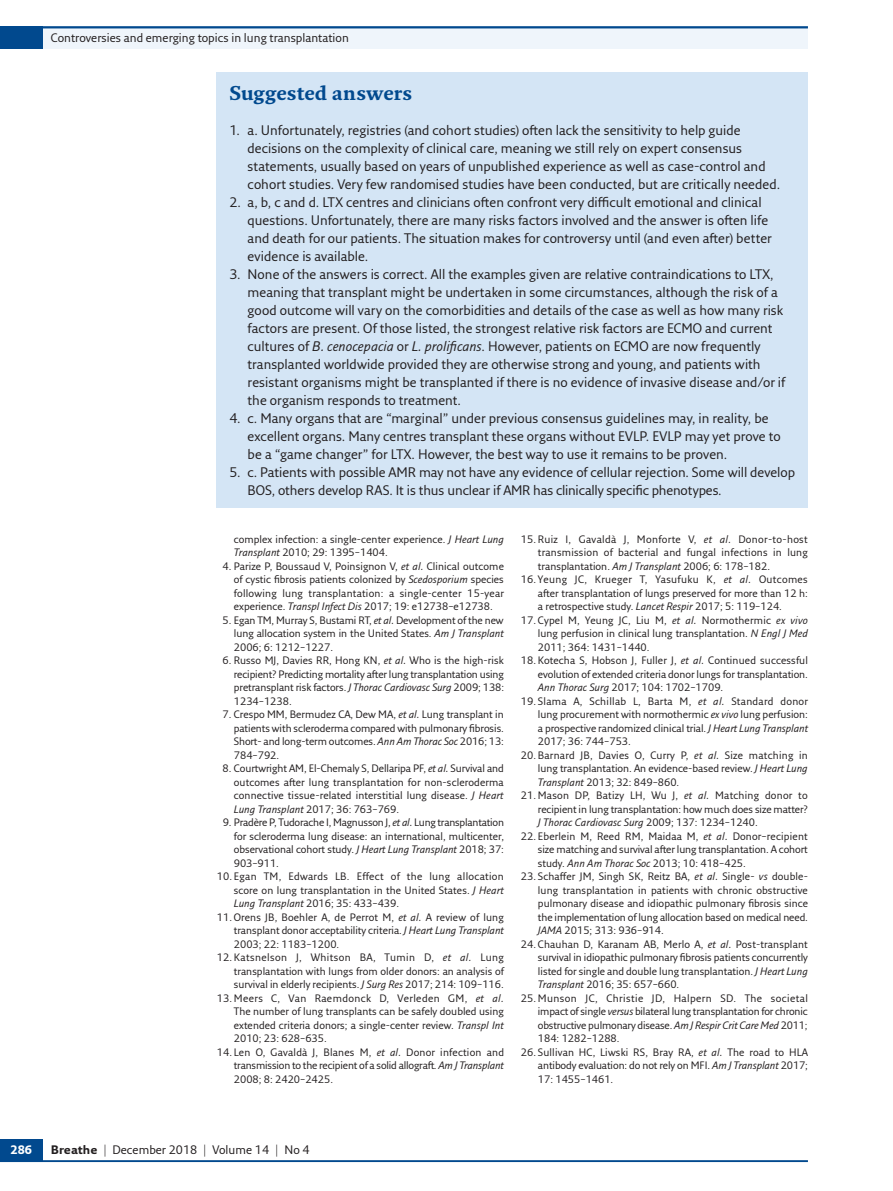
<style>
.page{position:relative;width:893px;height:1191px;background:#fff}
.page>*{position:absolute;margin:0;border:0;box-sizing:border-box;transform-origin:0 0}
.t1{font:700 19.5px "Fresco Std";letter-spacing:-.005em;color:#01498e}
.t2{font:13.5px/18px "Fresco Sans Pro";color:#231f20}
.t3{font:12px "Fresco Sans Pro";color:#231f20}
.t4{font:700 12px "Fresco Sans Pro";color:#fff}
.t5{font:10.5px/13.5px "Fresco Sans Pro";color:#231f20;text-align:justify}
.s1{font-style:italic}
.s2{font-weight:700}
</style>
<div class="page">
<hr style="left:0;top:1160px;width:808px;height:2px;background:#01498e">
<div style="left:0;top:1138px;width:43px;height:23px;background:#01498e"></div>
<div style="left:0;top:26px;width:808px;height:23px;background:#eff5fb"></div>
<hr style="left:0;top:26px;width:808px;height:2px;background:#01498e">
<div style="left:0;top:26px;width:43px;height:23px;background:#01498e"></div>
<div style="left:217px;top:72px;width:591px;height:435px;background:#d4e5f5"></div>
<p class="t3" style="left:51px;top:30px;width:299px">Controversies and emerging topics in lung transplantation</p>
<h1 class="t1" style="left:230px;top:80px;width:184px">Suggested answers</h1>
<p class="t2" style="left:248px;top:121px;width:534px;text-indent:-18px">1. a. Unfortunately, registries (and cohort studies) often lack the sensitivity to help guide decisions on the complexity of clinical care, meaning we still rely on expert consensus statements, usually based on years of unpublished experience as well as case-control and cohort studies. Very few randomised studies have been conducted, but are critically needed.</p>
<p class="t2" style="left:248px;top:193px;width:526px;text-indent:-18px">2. a, b, c and d. LTX centres and clinicians often confront very difficult emotional and clinical questions. Unfortunately, there are many risks factors involved and the answer is often life and death for our patients. The situation makes for controversy until (and even after) better evidence is available.</p>
<p class="t2" style="left:248px;top:265px;width:539px;text-indent:-18px">3. None of the answers is correct. All the examples given are relative contraindications to LTX, meaning that transplant might be undertaken in some circumstances, although the risk of a good outcome will vary on the comorbidities and details of the case as well as how many risk factors are present. Of those listed, the strongest relative risk factors are ECMO and current cultures of <span class="s1">B. cenocepacia</span> or <span class="s1">L. prolificans</span>. However, patients on ECMO are now frequently transplanted worldwide provided they are otherwise strong and young, and patients with resistant organisms might be transplanted if there is no evidence of invasive disease and/or if the organism responds to treatment.</p>
<p class="t2" style="left:248px;top:408px;width:535px;text-indent:-18px">4. c. Many organs that are “marginal” under previous consensus guidelines may, in reality, be excellent organs. Many centres transplant these organs without EVLP. EVLP may yet prove to be a “game changer” for LTX. However, the best way to use it remains to be proven.</p>
<p class="t2" style="left:248px;top:462px;width:549px;text-indent:-18px">5. c. Patients with possible AMR may not have any evidence of cellular rejection. Some will develop<br>BOS, others develop RAS. It is thus unclear if AMR has clinically specific phenotypes.</p>
<p class="t5" style="left:234px;top:532px;width:272px">complex infection: a single-center experience. <span class="s1">J Heart Lung<br>Transplant</span> 2010; 29: 1395–1404.</p>
<p class="t5" style="left:234px;top:559px;width:272px;text-indent:-11px">4. Parize P, Boussaud V, Poinsignon V, <span class="s1">et al.</span> Clinical outcome of cystic fibrosis patients colonized by <span class="s1">Scedosporium</span> species following lung transplantation: a single-center 15-year experience. <span class="s1">Transpl Infect Dis</span> 2017; 19: e12738–e12738.</p>
<p class="t5" style="left:234px;top:613px;width:271px;text-indent:-11px">5. Egan TM, Murray S, Bustami RT, <span class="s1">et al.</span> Development of the new lung allocation system in the United States. <span class="s1">Am J Transplant </span>2006; 6: 1212–1227.</p>
<p class="t5" style="left:234px;top:653px;width:272px;text-indent:-11px">6. Russo MJ, Davies RR, Hong KN, <span class="s1">et al.</span> Who is the high-risk recipient? Predicting mortality after lung transplantation using pretransplant risk factors. <span class="s1">J Thorac Cardiovasc Surg</span> 2009; 138:<br>1234–1238.</p>
<p class="t5" style="left:234px;top:707px;width:272px;text-indent:-11px">7. Crespo MM, Bermudez CA, Dew MA, <span class="s1">et al.</span> Lung transplant in patients with scleroderma compared with pulmonary fibrosis.<br>Short- and long-term outcomes. <span class="s1">Ann Am Thorac Soc</span> 2016; 13:<br>784–792.</p>
<p class="t5" style="left:234px;top:761px;width:271px;text-indent:-11px">8. Courtwright AM, El-Chemaly S, Dellaripa PF, <span class="s1">et al.</span> Survival and outcomes after lung transplantation for non-scleroderma connective tissue-related interstitial lung disease. <span class="s1">J Heart Lung Transplant</span> 2017; 36: 763–769.</p>
<p class="t5" style="left:234px;top:815px;width:272px;text-indent:-11px">9. Pradère P, Tudorache I, Magnusson J, <span class="s1">et al.</span> Lung transplantation for scleroderma lung disease: an international, multicenter, observational cohort study. <span class="s1">J Heart Lung Transplant</span> 2018; 37:<br>903–911.</p>
<p class="t5" style="left:234px;top:869px;width:272px;text-indent:-17px">10. Egan TM, Edwards LB. Effect of the lung allocation score on lung transplantation in the United States. <span class="s1">J Heart Lung Transplant</span> 2016; 35: 433–439.</p>
<p class="t5" style="left:234px;top:910px;width:272px;text-indent:-17px">11. Orens JB, Boehler A, de Perrot M, <span class="s1">et al.</span> A review of lung transplant donor acceptability criteria. <span class="s1">J Heart Lung Transplant </span>2003; 22: 1183–1200.</p>
<p class="t5" style="left:234px;top:950px;width:272px;text-indent:-17px">12. Katsnelson J, Whitson BA, Tumin D, <span class="s1">et al.</span> Lung transplantation with lungs from older donors: an analysis of survival in elderly recipients. <span class="s1">J Surg Res</span> 2017; 214: 109–116.</p>
<p class="t5" style="left:234px;top:991px;width:272px;text-indent:-17px">13. Meers C, Van Raemdonck D, Verleden GM, <span class="s1">et al.<br></span>The number of lung transplants can be safely doubled using extended criteria donors; a single-center review. <span class="s1">Transpl Int </span>2010; 23: 628–635.</p>
<p class="t5" style="left:234px;top:1045px;width:272px;text-indent:-17px">14. Len O, Gavaldà J, Blanes M, <span class="s1">et al.</span> Donor infection and transmission to the recipient of a solid allograft. <span class="s1">Am J Transplant </span>2008; 8: 2420–2425.</p>
<p class="t5" style="left:538px;top:532px;width:271px;text-indent:-17px">15. Ruiz I, Gavaldà J, Monforte V, <span class="s1">et al.</span> Donor-to-host transmission of bacterial and fungal infections in lung transplantation. <span class="s1">Am J Transplant</span> 2006; 6: 178–182.</p>
<p class="t5" style="left:538px;top:572px;width:272px;text-indent:-17px">16. Yeung JC, Krueger T, Yasufuku K, <span class="s1">et al.</span> Outcomes after transplantation of lungs preserved for more than 12 h: a retrospective study. <span class="s1">Lancet Respir</span> 2017; 5: 119–124.</p>
<p class="t5" style="left:538px;top:613px;width:271px;text-indent:-17px">17. Cypel M, Yeung JC, Liu M, <span class="s1">et al.</span> Normothermic <span class="s1">ex vivo </span>lung perfusion in clinical lung transplantation. <span class="s1">N Engl J Med </span>2011; 364: 1431–1440.</p>
<p class="t5" style="left:538px;top:653px;width:272px;text-indent:-17px">18. Kotecha S, Hobson J, Fuller J, <span class="s1">et al.</span> Continued successful evolution of extended criteria donor lungs for transplantation.<br><span class="s1">Ann Thorac Surg</span> 2017; 104: 1702–1709.</p>
<p class="t5" style="left:538px;top:694px;width:272px;text-indent:-17px">19. Slama A, Schillab L, Barta M, <span class="s1">et al.</span> Standard donor lung procurement with normothermic <span class="s1">ex vivo</span> lung perfusion: a prospective randomized clinical trial. <span class="s1">J Heart Lung Transplant </span>2017; 36: 744–753.</p>
<p class="t5" style="left:538px;top:748px;width:271px;text-indent:-17px">20. Barnard JB, Davies O, Curry P, <span class="s1">et al.</span> Size matching in lung transplantation. An evidence-based review. <span class="s1">J Heart Lung Transplant</span> 2013; 32: 849–860.</p>
<p class="t5" style="left:538px;top:788px;width:272px;text-indent:-17px">21. Mason DP, Batizy LH, Wu J, <span class="s1">et al.</span> Matching donor to recipient in lung transplantation: how much does size matter?<br><span class="s1">J Thorac Cardiovasc Surg</span> 2009; 137: 1234–1240.</p>
<p class="t5" style="left:538px;top:829px;width:271px;text-indent:-17px">22. Eberlein M, Reed RM, Maidaa M, <span class="s1">et al.</span> Donor–recipient size matching and survival after lung transplantation. A cohort study. <span class="s1">Ann Am Thorac Soc</span> 2013; 10: 418–425.</p>
<p class="t5" style="left:538px;top:869px;width:272px;text-indent:-17px">23. Schaffer JM, Singh SK, Reitz BA, <span class="s1">et al.</span> Single- <span class="s1">vs</span> double&shy;lung transplantation in patients with chronic obstructive pulmonary disease and idiopathic pulmonary fibrosis since the implementation of lung allocation based on medical need.<br><span class="s1">JAMA</span> 2015; 313: 936–914.</p>
<p class="t5" style="left:538px;top:937px;width:272px;text-indent:-17px">24. Chauhan D, Karanam AB, Merlo A, <span class="s1">et al.</span> Post-transplant survival in idiopathic pulmonary fibrosis patients concurrently listed for single and double lung transplantation. <span class="s1">J Heart Lung Transplant</span> 2016; 35: 657–660.</p>
<p class="t5" style="left:538px;top:991px;width:272px;text-indent:-17px">25. Munson JC, Christie JD, Halpern SD. The societal impact of single <span class="s1">versus</span> bilateral lung transplantation for chronic obstructive pulmonary disease. <span class="s1">Am J Respir Crit Care Med</span> 2011; 184: 1282–1288.</p>
<p class="t5" style="left:538px;top:1045px;width:272px;text-indent:-17px">26. Sullivan HC, Liwski RS, Bray RA, <span class="s1">et al.</span> The road to HLA antibody evaluation: do not rely on MFI. <span class="s1">Am J Transplant</span> 2017; 17: 1455–1461.</p>
<p class="t4" style="left:11px;top:1142px;width:23px">286</p>
<p class="t3" style="left:51px;top:1142px;width:260px"><span class="s2">Breathe</span> | December 2018 | Volume 14 | No 4</p>
</div>
